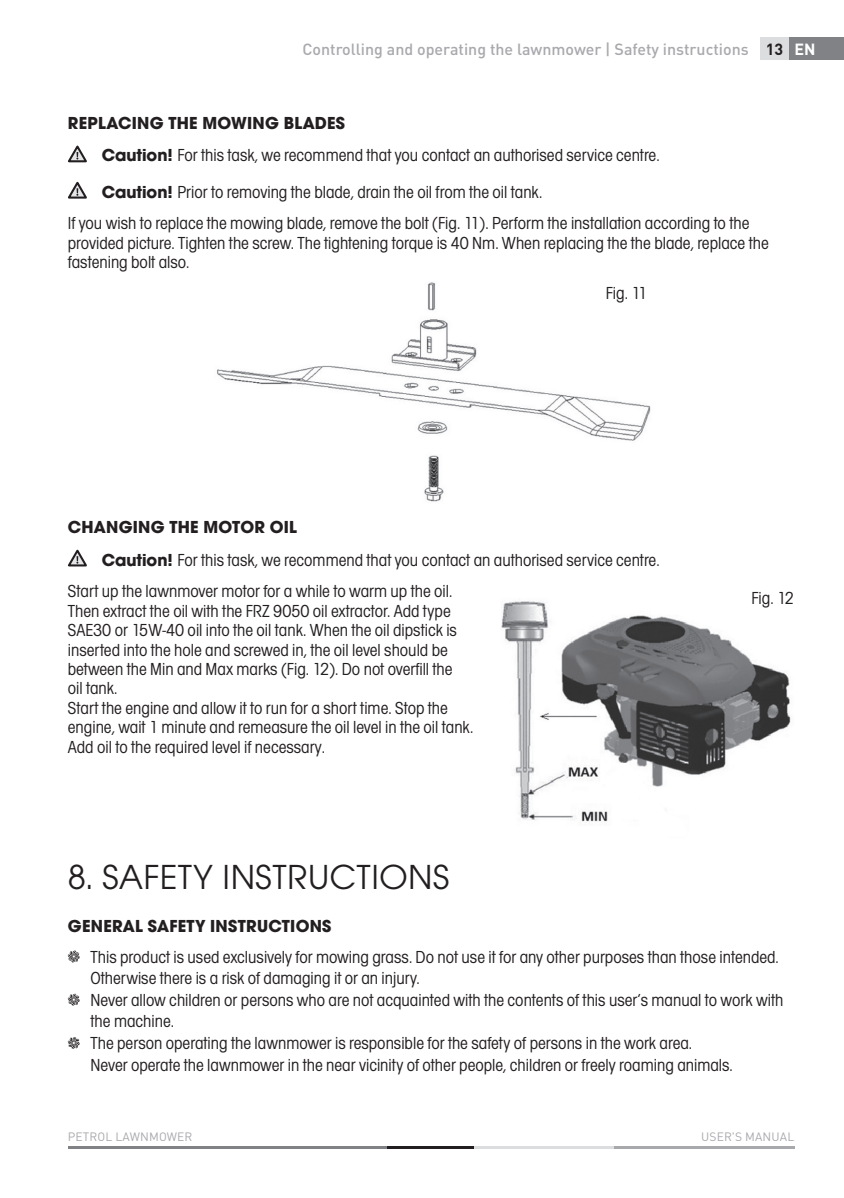
<style>
.page{position:relative;width:844px;height:1198px;background:#fff}
.page>*{position:absolute;margin:0;border:0;box-sizing:border-box;transform-origin:0 0}
.t1{font:36px "Avant Gar Got Itc TOT Boo";letter-spacing:.015em;color:#231f20}
.t2{font:18px/19.4px "Avant Gar Got Itc TOT Boo Con";color:#231f20}
.t3{font:700 18px "Avant Gar Got Itc TOT";letter-spacing:.015em;color:#231f20}
.t4{font:500 16px "DIN Pro";color:#a8a9ad}
.t5{font:700 16px "DIN Pro";color:#fff}
.t6{font:12px "DIN Pro";letter-spacing:.01em;color:#a8a9ad}
.s1{font-weight:700;color:#231f20}
.s2{font-family:"Avant Gar Got Itc TOT";font-weight:700}
</style>
<div class="page">
<hr style="left:612px;top:1146px;width:181px;height:3px;background:#a8a9ad">
<hr style="left:474px;top:1146px;width:139px;height:3px;background:#dcdddf">
<hr style="left:68px;top:1146px;width:319px;height:3px;background:#808285">
<hr style="left:387px;top:1146px;width:87px;height:3px;background:#231f20">
<div style="left:788px;top:37px;width:55px;height:23px;background:#808285"></div>
<div style="left:759px;top:37px;width:29px;height:23px;background:#dcdddf"></div>
<svg style="left:68px;top:145px;width:19px;height:17px"></svg>
<svg style="left:68px;top:182px;width:19px;height:17px"></svg>
<img style="left:217px;top:282px;width:434px;height:220px">
<svg style="left:68px;top:549px;width:19px;height:17px"></svg>
<svg style="left:68px;top:950px;width:12px;height:12px"></svg>
<svg style="left:68px;top:993px;width:12px;height:12px"></svg>
<svg style="left:68px;top:1037px;width:12px;height:12px"></svg>
<img style="left:501px;top:601px;width:290px;height:221px">
<svg style="left:616px;top:762px;width:72px;height:60px"></svg>
<p class="t4" style="left:302px;top:39px;width:482px">Controlling and operating the lawnmower | Safety instructions <span class="s1">13</span></p>
<p class="t5" style="left:794px;top:38px;width:23px">EN</p>
<p class="t3" style="left:68px;top:112px;width:278px">REPLACING THE MOWING BLADES</p>
<p class="t2" style="left:102px;top:137px;width:559px;line-height:36.2px"><span class="s2">Caution!</span> For this task, we recommend that you contact an authorised service centre.<br><span class="s2">Caution!</span> Prior to removing the blade, drain the oil from the oil tank.</p>
<p class="t2" style="left:68px;top:214px;width:702px">If you wish to replace the mowing blade, remove the bolt (Fig. 11). Perform the installation according to the provided picture. Tighten the screw. The tightening torque is 40 Nm. When replacing the the blade, replace the fastening bolt also.</p>
<p class="t2" style="left:605px;top:283px;width:43px">Fig. 11</p>
<p class="t3" style="left:68px;top:516px;width:230px">CHANGING THE MOTOR OIL</p>
<p class="t2" style="left:68px;top:544px;width:593px;line-height:31.8px;text-indent:34px"><span class="s2">Caution!</span> For this task, we recommend that you contact an authorised service centre.<br>Start up the lawnmover motor for a while to warm up the oil.</p>
<p class="t2" style="left:68px;top:601px;width:407px">Then extract the oil with the FRZ 9050 oil extractor. Add type SAE30 or 15W-40 oil into the oil tank. When the oil dipstick is inserted into the hole and screwed in, the oil level should be between the Min and Max marks (Fig. 12). Do not overfill the<br>oil tank.<br>Start the engine and allow it to run for a short time. Stop the engine, wait 1 minute and remeasure the oil level in the oil tank.<br>Add oil to the required level if necessary.</p>
<p class="t2" style="left:751px;top:588px;width:44px">Fig. 12</p>
<h1 class="t1" style="left:68px;top:856px;width:383px">8. SAFETY INSTRUCTIONS</h1>
<p class="t3" style="left:68px;top:915px;width:265px">GENERAL SAFETY INSTRUCTIONS</p>
<p class="t2" style="left:90px;top:946px;width:694px;line-height:21.6px">This product is used exclusively for mowing grass. Do not use it for any other purposes than those intended.<br>Otherwise there is a risk of damaging it or an injury.<br>Never allow children or persons who are not acquainted with the contents of this user’s manual to work with the machine.<br>The person operating the lawnmower is responsible for the safety of persons in the work area.<br>Never operate the lawnmower in the near vicinity of other people, children or freely roaming animals.</p>
<p class="t6" style="left:68px;top:1126px;width:126px">PETROL LAWNMOWER</p>
<p class="t6" style="left:700px;top:1126px;width:94px">USER'S MANUAL</p>
</div>
